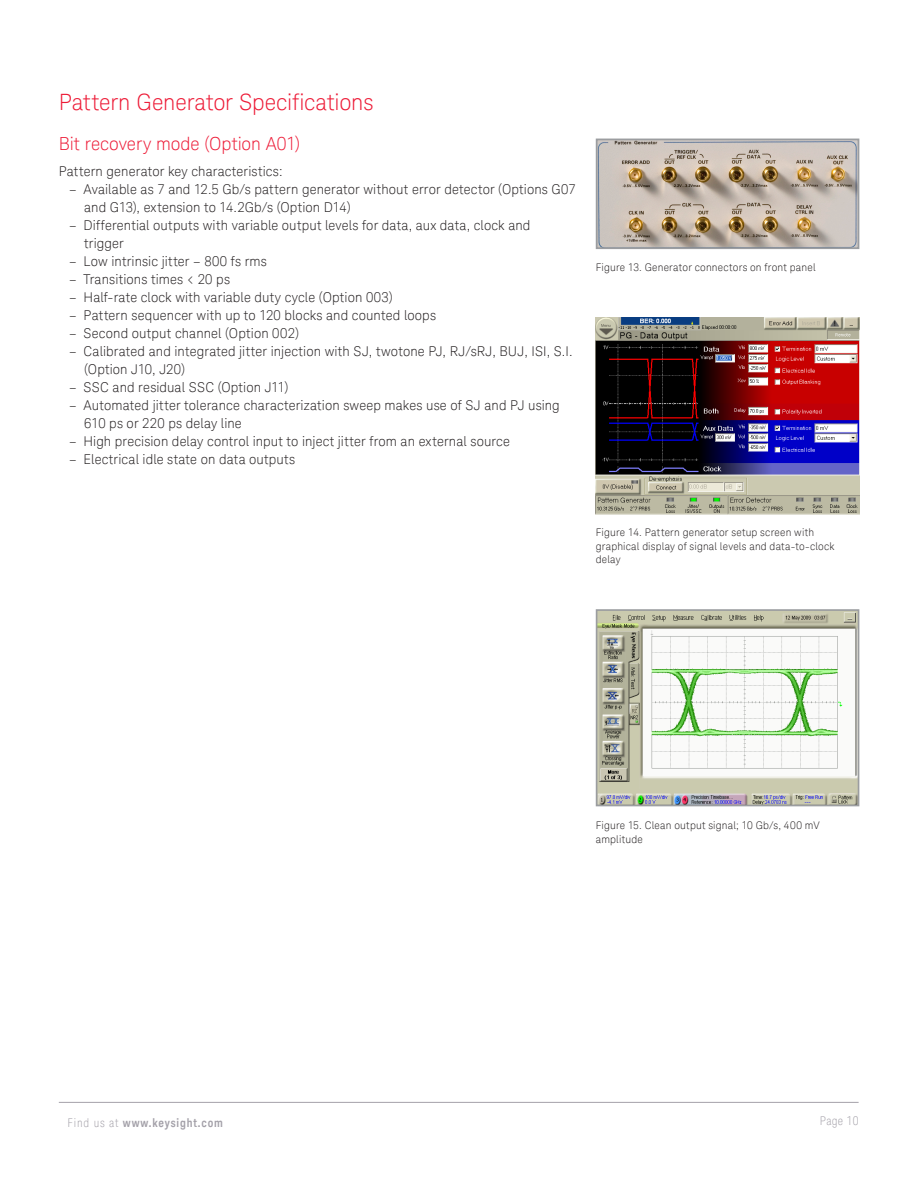
<style>
.page{position:relative;width:918px;height:1188px;background:#fff}
.page>*{position:absolute;margin:0;border:0;box-sizing:border-box;transform-origin:0 0}
.K_Heading_1{font:300 22.5px "Keysight Sans";letter-spacing:-.005em;color:#ed1a36}
.K_Heading_2{font:300 18px "Keysight Sans";letter-spacing:-.005em;color:#ed1a36}
.K_Body_Text{font:300 13.5px/18px "Keysight Sans";letter-spacing:.01em;color:#231f20}
.t1{font:700 12px "Keysight Sans Condensed";letter-spacing:.07em;color:#a4a1a9}
.t2{font:300 condensed 12px "Keysight Sans";letter-spacing:.03em;color:#a4a1a9}
.K_Captions{font:300 10.5px/13.5px "Keysight Sans";letter-spacing:.02em;color:#231f20}
.s1{font-family:"Keysight Sans";font-weight:300;font-stretch:condensed}
</style>
<div class="page">
<hr style="left:59px;top:1102px;width:800px;height:1px;background:#a4a1a9">
<img style="left:599px;top:142px;width:257px;height:104px">
<div style="left:596px;top:139px;width:263px;height:110px;border:2px solid #9b9da0"></div>
<img style="left:596px;top:317px;width:263px;height:197px">
<img style="left:599px;top:612px;width:257px;height:191px">
<div style="left:596px;top:609px;width:263px;height:197px;border:2px solid #9b9da0"></div>
<p class="K_Heading_1" style="left:59px;top:89px;width:316px">Pattern Generator Specifications</p>
<p class="K_Heading_2" style="left:59px;top:133px;width:243px">Bit recovery mode (Option A01)</p>
<p class="K_Body_Text" style="left:59px;top:162px;width:225px">Pattern generator key characteristics:</p>
<p class="K_Body_Text" style="left:84px;top:180px;width:493px;text-indent:-15px">– Available as 7 and 12.5 Gb/s pattern generator without error detector (Options G07 and G13), extension to 14.2Gb/s (Option D14)</p>
<p class="K_Body_Text" style="left:84px;top:216px;width:448px;text-indent:-15px">– Differential outputs with variable output levels for data, aux data, clock and trigger</p>
<p class="K_Body_Text" style="left:69px;top:252px;width:199px">– Low intrinsic jitter – 800 fs rms</p>
<p class="K_Body_Text" style="left:69px;top:270px;width:162px">– Transitions times &lt; 20 ps</p>
<p class="K_Body_Text" style="left:69px;top:288px;width:325px">– Half-rate clock with variable duty cycle (Option 003)</p>
<p class="K_Body_Text" style="left:69px;top:306px;width:368px">– Pattern sequencer with up to 120 blocks and counted loops</p>
<p class="K_Body_Text" style="left:69px;top:324px;width:231px">– Second output channel (Option 002)</p>
<p class="K_Body_Text" style="left:84px;top:342px;width:490px;text-indent:-15px">– Calibrated and integrated jitter injection with SJ, twotone PJ, RJ/sRJ, BUJ, ISI, S.I. (Option J10, J20)</p>
<p class="K_Body_Text" style="left:69px;top:378px;width:221px">– SSC and residual SSC (Option J11)</p>
<p class="K_Body_Text" style="left:84px;top:396px;width:477px;text-indent:-15px">– Automated jitter tolerance characterization sweep makes use of SJ and PJ using<br>610 ps or 220 ps delay line</p>
<p class="K_Body_Text" style="left:69px;top:432px;width:442px">– High precision delay control input to inject jitter from an external source</p>
<p class="K_Body_Text" style="left:69px;top:450px;width:227px">– Electrical idle state on data outputs</p>
<p class="K_Captions" style="left:596px;top:261px;width:221px">Figure 13. Generator connectors on front panel</p>
<p class="K_Captions" style="left:596px;top:526px;width:240px">Figure 14. Pattern generator setup screen with graphical display of signal levels and data-to-clock delay</p>
<p class="K_Captions" style="left:596px;top:819px;width:225px">Figure 15. Clean output signal; 10 Gb/s, 400 mV amplitude</p>
<p class="t1" style="left:68px;top:1115px;width:157px"><span class="s1">Find us at</span> www.keysight.com</p>
<p class="t2" style="left:820px;top:1113px;width:40px">Page 10</p>
</div>
